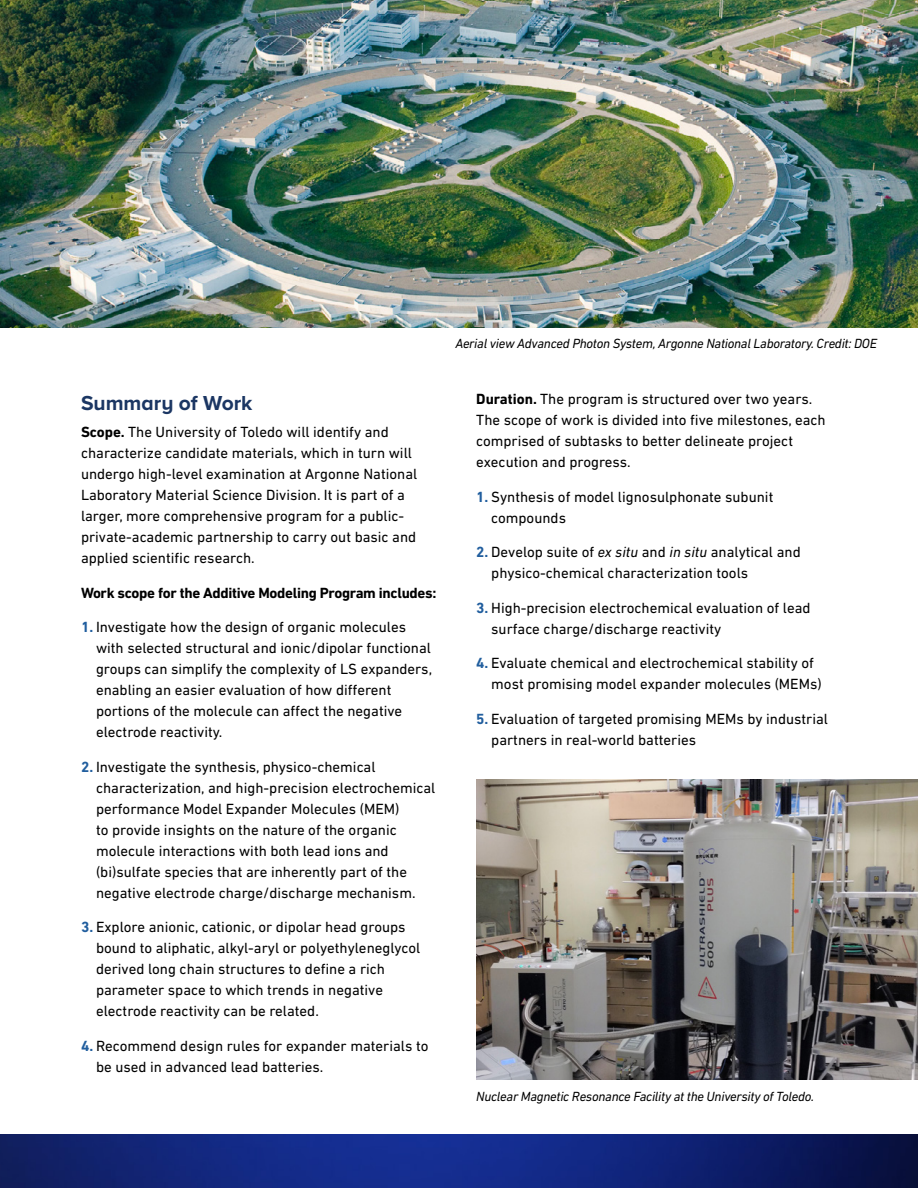
<style>
.page{position:relative;width:918px;height:1188px;background:#fff}
.page>*{position:absolute;margin:0;border:0;box-sizing:border-box;transform-origin:0 0}
.t1{font:700 21px "Proxima Nova A";color:#1b3663}
.t2{font:15px/21px "DIN Next LT Pro";color:#000}
.t3{font:700 15px "DIN Next LT Pro";letter-spacing:-.02em;color:#000}
.t4{font:italic 13.5px "DIN Next LT Pro";letter-spacing:-.02em;color:#000}
.s1{font-weight:700}
.s2{font-weight:700;color:#215e9e}
.s3{font-style:italic}
</style>
<div class="page">
<img style="left:0;top:0;width:918px;height:327px">
<img style="left:476px;top:780px;width:442px;height:299px">
<img style="left:0;top:1135px;width:918px;height:53px">
<h1 class="t1" style="left:81px;top:387px;width:173px">Summary of Work</h1>
<p class="t2" style="left:81px;top:422px;width:338px"><span class="s1">Scope.</span> The University of Toledo will identify and characterize candidate materials, which in turn will undergo high-level examination at Argonne National Laboratory Material Science Division. It is part of a larger, more comprehensive program for a public&shy;private-academic partnership to carry out basic and applied scientific research.</p>
<p class="t3" style="left:81px;top:584px;width:357px">Work scope for the Additive Modeling Program includes:</p>
<p class="t2" style="left:96px;top:617px;width:338px;text-indent:-15px"><span class="s2">1.</span> Investigate how the design of organic molecules with selected structural and ionic/dipolar functional groups can simplify the complexity of LS expanders, enabling an easier evaluation of how different portions of the molecule can affect the negative electrode reactivity.</p>
<p class="t2" style="left:96px;top:756px;width:341px;text-indent:-15px"><span class="s2">2.</span> Investigate the synthesis, physico-chemical characterization, and high-precision electrochemical performance Model Expander Molecules (MEM)<br>to provide insights on the nature of the organic molecule interactions with both lead ions and (bi)sulfate species that are inherently part of the negative electrode charge/discharge mechanism.</p>
<p class="t2" style="left:96px;top:917px;width:326px;text-indent:-15px"><span class="s2">3.</span> Explore anionic, cationic, or dipolar head groups bound to aliphatic, alkyl-aryl or polyethyleneglycol derived long chain structures to define a rich parameter space to which trends in negative electrode reactivity can be related.</p>
<p class="t2" style="left:96px;top:1035px;width:334px;text-indent:-15px"><span class="s2">4.</span> Recommend design rules for expander materials to be used in advanced lead batteries.</p>
<p class="t4" style="left:455px;top:336px;width:423px">Aerial view Advanced Photon System, Argonne National Laboratory. Credit: DOE</p>
<p class="t2" style="left:476px;top:389px;width:351px"><span class="s1">Duration.</span> The program is structured over two years.<br>The scope of work is divided into five milestones, each comprised of subtasks to better delineate project execution and progress.</p>
<p class="t2" style="left:491px;top:486px;width:284px;text-indent:-15px"><span class="s2">1.</span> Synthesis of model lignosulphonate subunit compounds</p>
<p class="t2" style="left:491px;top:542px;width:311px;text-indent:-15px"><span class="s2">2.</span> Develop suite of <span class="s3">ex situ</span> and <span class="s3">in situ</span> analytical and physico-chemical characterization tools</p>
<p class="t2" style="left:491px;top:597px;width:321px;text-indent:-15px"><span class="s2">3.</span> High-precision electrochemical evaluation of lead surface charge/discharge reactivity</p>
<p class="t2" style="left:491px;top:653px;width:332px;text-indent:-15px"><span class="s2">4.</span> Evaluate chemical and electrochemical stability of most promising model expander molecules (MEMs)</p>
<p class="t2" style="left:491px;top:708px;width:338px;text-indent:-15px"><span class="s2">5.</span> Evaluation of targeted promising MEMs by industrial partners in real-world batteries</p>
<p class="t4" style="left:476px;top:1089px;width:339px">Nuclear Magnetic Resonance Facility at the University of Toledo.</p>
</div>
